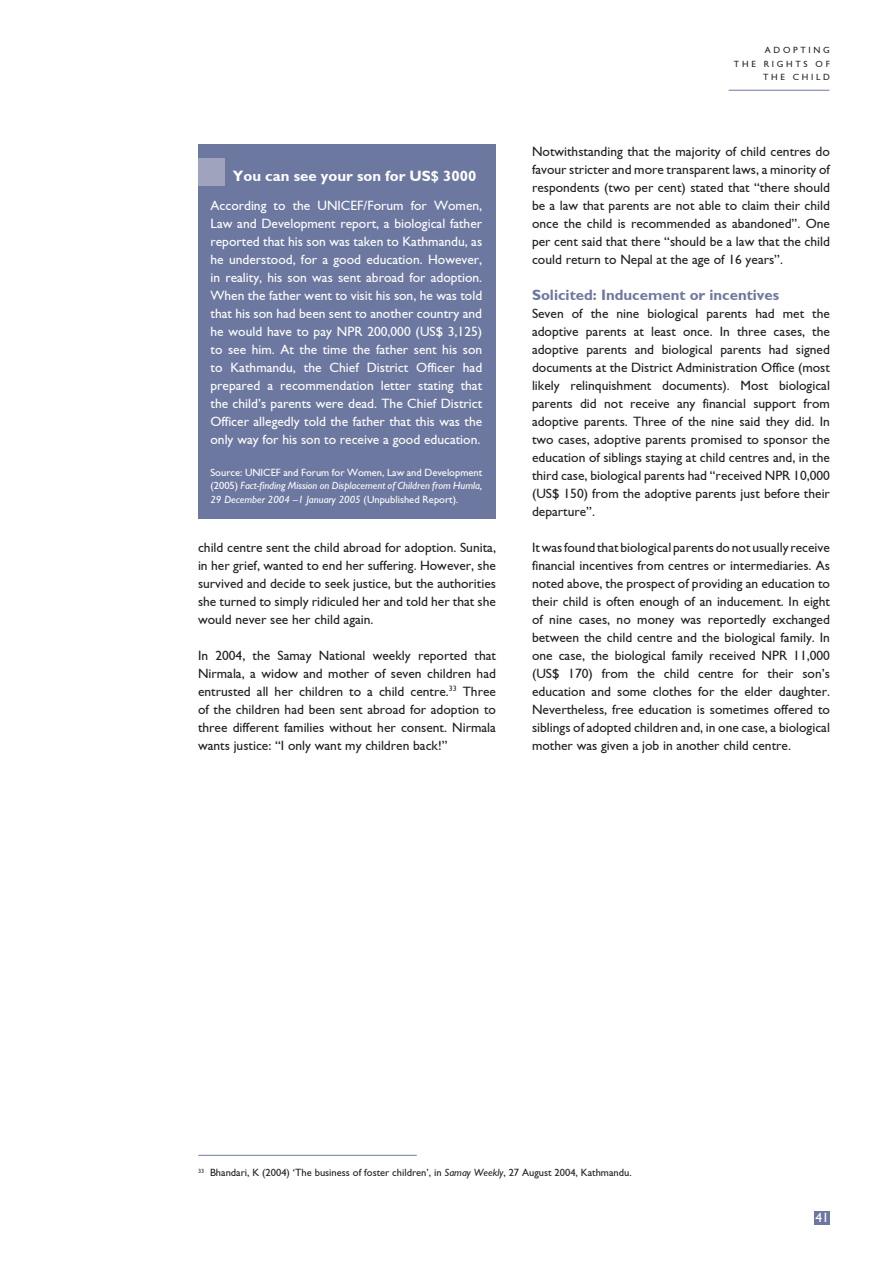
<style>
.page{position:relative;width:893px;height:1263px;background:#fff}
.page>*{position:absolute;margin:0;border:0;box-sizing:border-box;transform-origin:0 0}
.t1{font:700 15px "Gill Sans";color:#6d78a0}
.t2{font:700 15px "Gill Sans";color:#fff}
.t3{font:13.5px/18px "Gill Sans";color:#231f20;text-align:justify}
.t4{font:13.5px/18px "Gill Sans";color:#fff;text-align:justify}
.t5{font:italic 10.5px/13.5px "Gill Sans";color:#fff;text-align:justify}
.t6{font:10.5px "Gill Sans";color:#231f20}
.t7{font:9px/13.5px "Gill Sans";letter-spacing:.3em;color:#231f20;text-align:right}
.s1{font-style:normal}
.s2{font-style:italic}
</style>
<div class="page">
<div style="left:814px;top:1210px;width:16px;height:14px;background:#6d78a0"></div>
<hr style="left:729px;top:90px;width:100px;height:1px;background:#6d78a0">
<div style="left:198px;top:144px;width:298px;height:375px;background:#6d78a0"></div>
<div style="left:198px;top:159px;width:27px;height:27px;background:#a0a3be"></div>
<hr style="left:198px;top:1155px;width:219px;height:1px;background:#6d78a0">
<p class="t2" style="left:233px;top:167px;width:245px">You can see your son for US$ 3000</p>
<p class="t4" style="left:210px;top:197px;width:273px">According to the UNICEF/Forum for Women, Law and Development report, a biological father reported that his son was taken to Kathmandu, as he understood, for a good education. However, in reality, his son was sent abroad for adoption.<br>When the father went to visit his son, he was told that his son had been sent to another country and he would have to pay NPR 200,000 (US$ 3,125) to see him. At the time the father sent his son to Kathmandu, the Chief District Officer had prepared a recommendation letter stating that the child’s parents were dead. The Chief District Officer allegedly told the father that this was the only way for his son to receive a good education.</p>
<p class="t5" style="left:210px;top:466px;width:273px"><span class="s1">Source: UNICEF and Forum for Women, Law and Development (2005)</span> Fact-finding Mission on Displacement of Children from Humla, 29 December 2004 –1 January 2005 <span class="s1">(Unpublished Report).</span></p>
<p class="t3" style="left:198px;top:538px;width:299px">child centre sent the child abroad for adoption. Sunita, in her grief, wanted to end her suffering. However, she survived and decide to seek justice, but the authorities she turned to simply ridiculed her and told her that she would never see her child again.</p>
<p class="t3" style="left:198px;top:646px;width:299px">In 2004, the Samay National weekly reported that Nirmala, a widow and mother of seven children had entrusted all her children to a child centre.<sup>33</sup> Three of the children had been sent abroad for adoption to three different families without her consent. Nirmala wants justice: “I only want my children back!”</p>
<p class="t7" style="left:734px;top:43px;width:97px">ADOPTING<br>THE RIGHTS OF<br>THE CHILD</p>
<p class="t3" style="left:532px;top:143px;width:299px">Notwithstanding that the majority of child centres do favour stricter and more transparent laws, a minority of respondents (two per cent) stated that “there should be a law that parents are not able to claim their child once the child is recommended as abandoned”. One per cent said that there “should be a law that the child could return to Nepal at the age of 16 years”.</p>
<p class="t1" style="left:532px;top:286px;width:249px">Solicited: Inducement or incentives</p>
<p class="t3" style="left:532px;top:305px;width:299px">Seven of the nine biological parents had met the adoptive parents at least once. In three cases, the adoptive parents and biological parents had signed documents at the District Administration Office (most likely relinquishment documents). Most biological parents did not receive any financial support from adoptive parents. Three of the nine said they did. In two cases, adoptive parents promised to sponsor the education of siblings staying at child centres and, in the third case, biological parents had “received NPR 10,000 (US$ 150) from the adoptive parents just before their departure”.</p>
<p class="t3" style="left:532px;top:539px;width:299px">It was found that biological parents do not usually receive financial incentives from centres or intermediaries. As noted above, the prospect of providing an education to their child is often enough of an inducement. In eight of nine cases, no money was reportedly exchanged between the child centre and the biological family. In one case, the biological family received NPR 11,000 (US$ 170) from the child centre for their son’s education and some clothes for the elder daughter.<br>Nevertheless, free education is sometimes offered to siblings of adopted children and, in one case, a biological mother was given a job in another child centre.</p>
<p class="t6" style="left:198px;top:1167px;width:435px"><sup>33</sup> Bhandari, K (2004) ‘The business of foster children’, in <span class="s2">Samay Weekly</span>, 27 August 2004, Kathmandu.</p>
<p class="t4" style="left:815px;top:1208px;width:15px">41</p>
</div>
